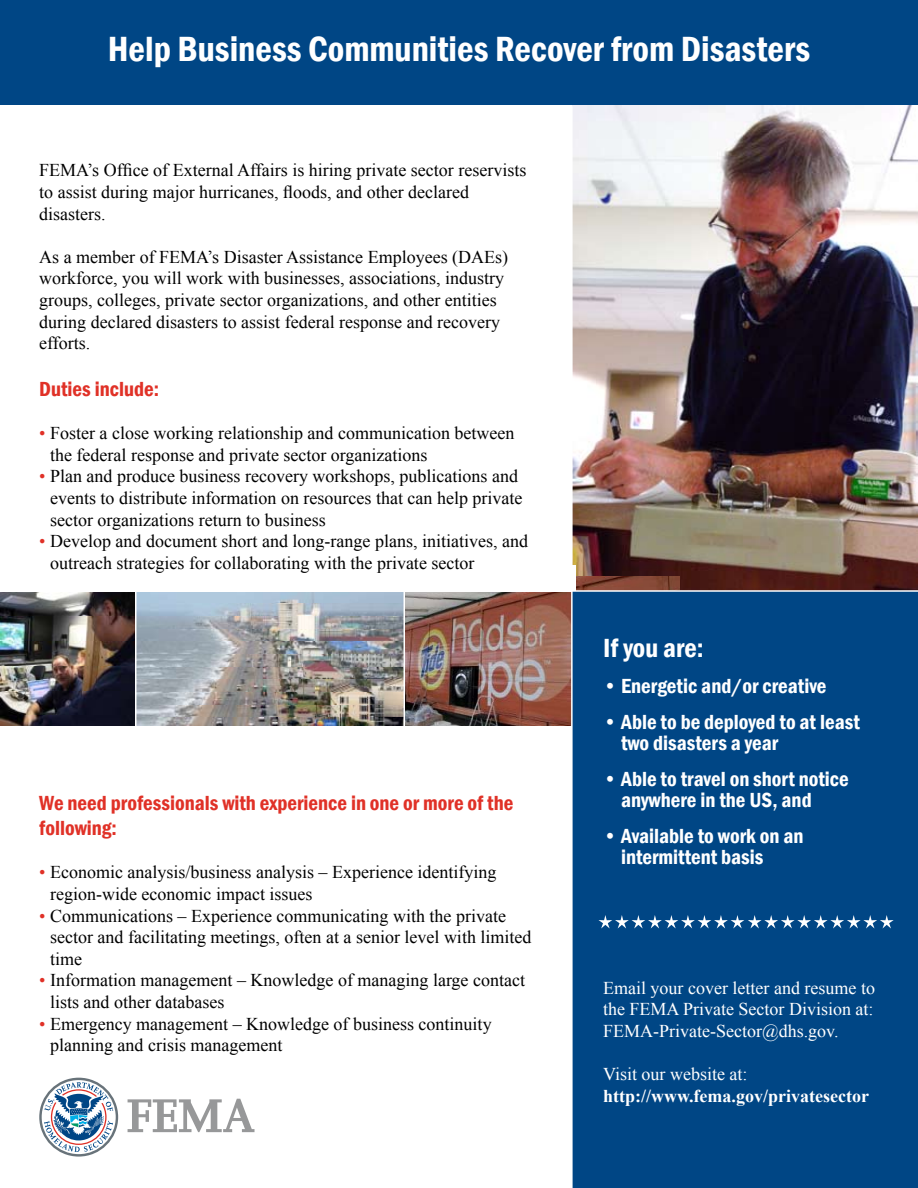
<style>
.page{position:relative;width:918px;height:1188px;background:#fff}
.page>*{position:absolute;margin:0;border:0;box-sizing:border-box;transform-origin:0 0}
.t1{font:700 54.75px "Joanna";color:#979899}
.t2{font:600 condensed 36px "Franklin Gothic";color:#fff}
.t3{font:600 condensed 27px "Franklin Gothic";color:#fff}
.t4{font:600 condensed 21px/21px "Franklin Gothic";color:#fff}
.t5{font:600 condensed 21px/25.2px "Franklin Gothic";color:#e03127}
.t6{font:18px/21.6px "Times New Roman";color:#000}
.t7{font:18px/21.6px "Times New Roman";color:#fff;text-align:justify}
.t8{font:700 18px "Times New Roman";color:#fff}
.s1{color:#e03127}
</style>
<div class="page">
<img style="left:572px;top:105px;width:346px;height:485px">
<img style="left:405px;top:576px;width:275px;height:150px">
<img style="left:0;top:592px;width:404px;height:134px">
<hr style="left:135px;top:579px;width:1px;height:174px;background:#fff">
<div style="left:0;top:566px;width:576px;height:26px;background:#fff"></div>
<div style="left:0;top:0;width:918px;height:105px;background:#004685"></div>
<div style="left:573px;top:592px;width:345px;height:596px;background:#004685"></div>
<svg style="left:39px;top:1078px;width:79px;height:79px"></svg>
<div style="left:42px;top:1080px;width:74px;height:74px;background:#fff;border-radius:50%"></div>
<svg style="left:44px;top:1082px;width:69px;height:70px"></svg>
<svg style="left:599px;top:915px;width:295px;height:13px"></svg>
<hr style="left:0;top:590px;width:918px;height:2px;background:#fff">
<hr style="left:571px;top:106px;width:2px;height:1082px;background:#fff">
<h2 class="t2" style="left:108px;top:25px;width:704px">Help Business Communities Recover from Disasters</h2>
<p class="t6" style="left:39px;top:159px;width:489px">FEMA’s Office of External Affairs is hiring private sector reservists to assist during major hurricanes, floods, and other declared disasters.</p>
<p class="t6" style="left:39px;top:246px;width:470px">As a member of FEMA’s Disaster Assistance Employees (DAEs) workforce, you will work with businesses, associations, industry groups, colleges, private sector organizations, and other entities during declared disasters to assist federal response and recovery efforts.</p>
<p class="t5" style="left:39px;top:376px;width:121px">Duties include:</p>
<p class="t6" style="left:50px;top:422px;width:466px;text-indent:-11px"><span class="s1">•</span> Foster a close working relationship and communication between the federal response and private sector organizations</p>
<p class="t6" style="left:50px;top:465px;width:474px;text-indent:-11px"><span class="s1">•</span> Plan and produce business recovery workshops, publications and events to distribute information on resources that can help private sector organizations return to business</p>
<p class="t6" style="left:50px;top:530px;width:479px;text-indent:-11px"><span class="s1">•</span> Develop and document short and long-range plans, initiatives, and outreach strategies for collaborating with the private sector</p>
<p class="t5" style="left:39px;top:790px;width:476px">We need professionals with experience in one or more of the following:</p>
<p class="t6" style="left:50px;top:861px;width:448px;text-indent:-11px"><span class="s1">•</span> Economic analysis/business analysis – Experience identifying region-wide economic impact issues</p>
<p class="t6" style="left:50px;top:905px;width:483px;text-indent:-11px"><span class="s1">•</span> Communications – Experience communicating with the private sector and facilitating meetings, often at a senior level with limited time</p>
<p class="t6" style="left:50px;top:969px;width:477px;text-indent:-11px"><span class="s1">•</span> Information management – Knowledge of managing large contact lists and other databases</p>
<p class="t6" style="left:50px;top:1013px;width:443px;text-indent:-11px"><span class="s1">•</span> Emergency management – Knowledge of business continuity planning and crisis management</p>
<h1 class="t1" style="left:126px;top:1086px;width:131px">FEMA</h1>
<h3 class="t3" style="left:603px;top:630px;width:102px">If you are:</h3>
<p class="t4" style="left:603px;top:675px;width:225px">• Energetic and/or creative</p>
<p class="t4" style="left:621px;top:711px;width:240px;text-indent:-18px">• Able to be deployed to at least two disasters a year</p>
<p class="t4" style="left:621px;top:768px;width:229px;text-indent:-18px">• Able to travel on short notice anywhere in the US, and</p>
<p class="t4" style="left:621px;top:825px;width:184px;text-indent:-18px">• Available to work on an intermittent basis</p>
<p class="t7" style="left:603px;top:977px;width:273px">Email your cover letter and resume to the FEMA Private Sector Division at:<br>FEMA-Private-Sector@dhs.gov.</p>
<p class="t7" style="left:603px;top:1063px;width:146px">Visit our website at:</p>
<p class="t8" style="left:603px;top:1083px;width:267px">http://www.fema.gov/privatesector</p>
</div>
